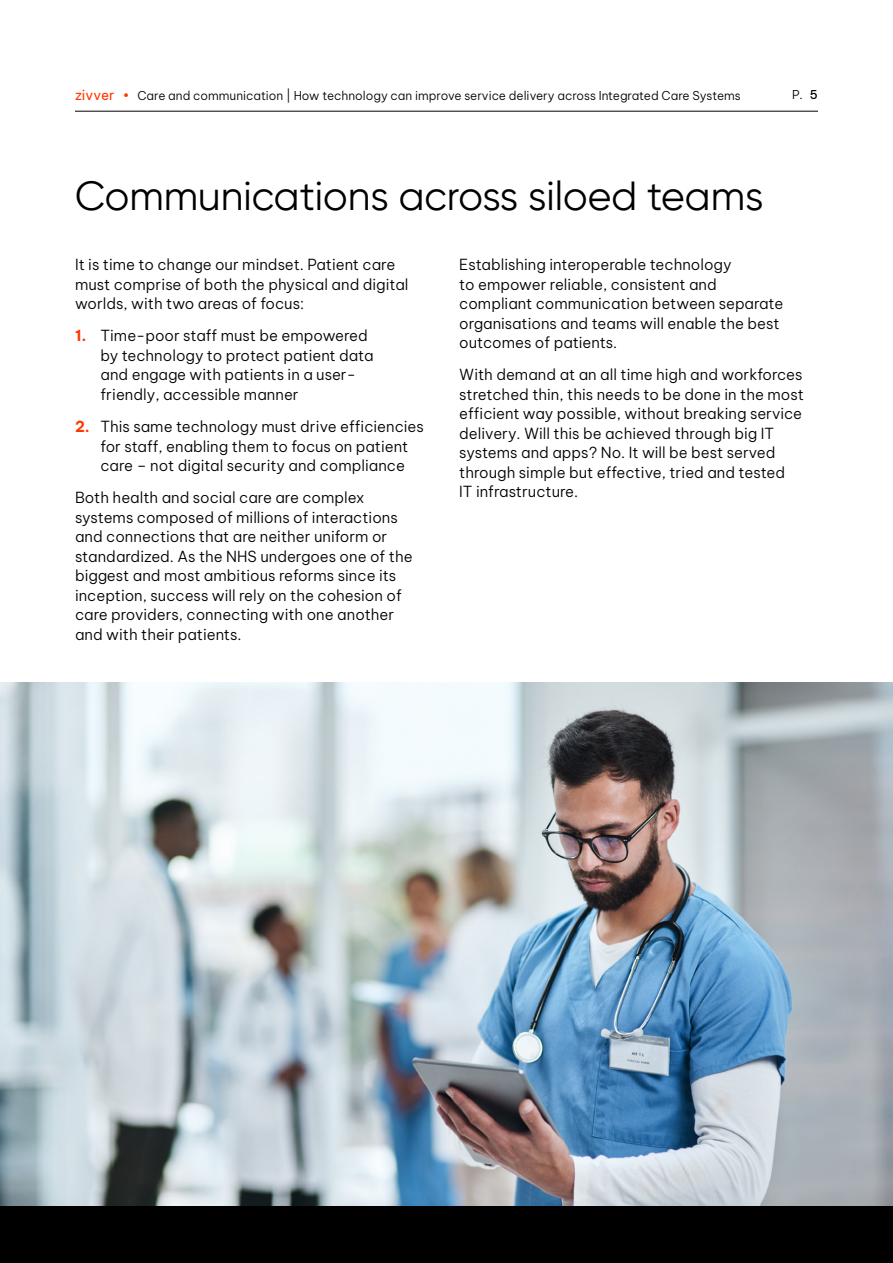
<style>
.page{position:relative;width:893px;height:1263px;background:#fff}
.page>*{position:absolute;margin:0;border:0;box-sizing:border-box;transform-origin:0 0}
.t1{font:40.5px "Gilroy";color:#000}
.t2{font:300 15px/19.5px "Be Vietnam Pro";color:#000}
.t3{font:300 12px "Be Vietnam Pro";color:#000}
.s1{font-weight:400;font-size:13.5px;color:#ff3600}
.s2{font-weight:400;font-style:italic;color:#ff3600}
.s3{font-weight:500}
.s4{font-weight:700;color:#ff3600}
</style>
<div class="page">
<hr style="left:75px;top:111px;width:743px;height:1px;background:#000">
<div style="left:0;top:1205px;width:893px;height:58px;background:#000"></div>
<img style="left:0;top:682px;width:893px;height:523px">
<p class="t3" style="left:75px;top:86px;width:667px"><span class="s1">zivver</span> <span class="s2">•</span> Care and communication | How technology can improve service delivery across Integrated Care Systems</p>
<p class="t3" style="left:792px;top:85px;width:27px">P. <span class="s3">5</span></p>
<h1 class="t1" style="left:75px;top:171px;width:690px">Communications across siloed teams</h1>
<p class="t2" style="left:75px;top:253px;width:335px">It is time to change our mindset. Patient care must comprise of both the physical and digital worlds, with two areas of focus:</p>
<p class="t2" style="left:101px;top:325px;width:275px;text-indent:-26px"><span class="s4">1.</span> Time-poor staff must be empowered by technology to protect patient data and engage with patients in a user&shy;friendly, accessible manner</p>
<p class="t2" style="left:101px;top:415px;width:325px;text-indent:-26px"><span class="s4">2.</span> This same technology must drive efficiencies for staff, enabling them to focus on patient care – not digital security and compliance</p>
<p class="t2" style="left:75px;top:487px;width:339px">Both health and social care are complex systems composed of millions of interactions and connections that are neither uniform or standardized. As the NHS undergoes one of the biggest and most ambitious reforms since its inception, success will rely on the cohesion of care providers, connecting with one another and with their patients.</p>
<p class="t2" style="left:459px;top:253px;width:326px">Establishing interoperable technology<br>to empower reliable, consistent and compliant communication between separate organisations and teams will enable the best outcomes of patients.</p>
<p class="t2" style="left:459px;top:364px;width:346px">With demand at an all time high and workforces stretched thin, this needs to be done in the most efficient way possible, without breaking service delivery. Will this be achieved through big IT systems and apps? No. It will be best served through simple but effective, tried and tested<br>IT infrastructure.</p>
</div>
